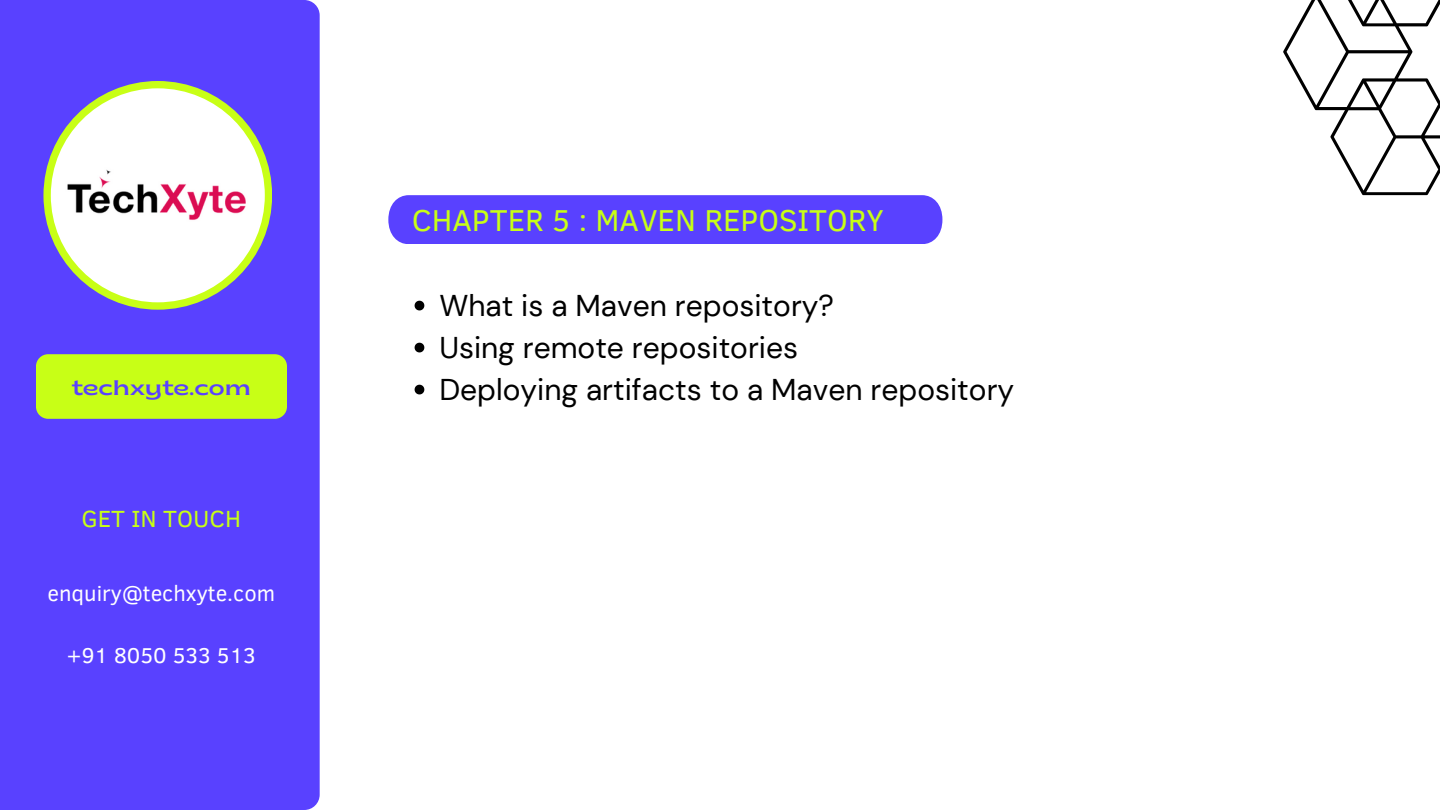
<style>
.page{position:relative;width:1440px;height:810px;background:#fff}
.page>*{position:absolute;margin:0;border:0;box-sizing:border-box;transform-origin:0 0}
.t1{font:31px "Clear Sans";color:#c8ff16}
.t2{font:30px "DM Sans";color:#000}
.t3{font:24px "Clear Sans";color:#c8ff16}
.t4{font:22px "Clear Sans";color:#fff}
.t5{font:semi-expanded 21px "Brice";color:#5941ff}
</style>
<div class="page">
<div style="left:0;top:0;width:320px;height:810px;background:#5941ff"></div>
<div style="left:36px;top:354px;width:251px;height:65px;background:#c8ff16;border-radius:12px"></div>
<div style="left:388px;top:195px;width:554px;height:49px;background:#5941ff"></div>
<div style="left:43px;top:81px;width:229px;height:229px;background:#c8ff16;border-radius:50%"></div>
<img style="left:51px;top:88px;width:214px;height:214px;border-radius:50%">
<svg style="left:415px;top:301px;width:9px;height:9px"></svg>
<svg style="left:415px;top:343px;width:9px;height:9px"></svg>
<svg style="left:415px;top:385px;width:9px;height:9px"></svg>
<svg style="left:1283px;top:0;width:157px;height:195px"></svg>
<p class="t5" style="left:72px;top:379px;width:181px">techxyte.com</p>
<p class="t3" style="left:81px;top:501px;width:161px">GET IN TOUCH</p>
<p class="t4" style="left:47px;top:578px;width:229px">enquiry@techxyte.com</p>
<p class="t4" style="left:67px;top:639px;width:191px">+91 8050 533 513</p>
<p class="t1" style="left:412px;top:197px;width:474px">CHAPTER 5 : MAVEN REPOSITORY</p>
<p class="t2" style="left:439px;top:286px;width:396px">What is a Maven repository?</p>
<p class="t2" style="left:439px;top:328px;width:360px">Using remote repositories</p>
<p class="t2" style="left:439px;top:370px;width:576px">Deploying artifacts to a Maven repository</p>
</div>
